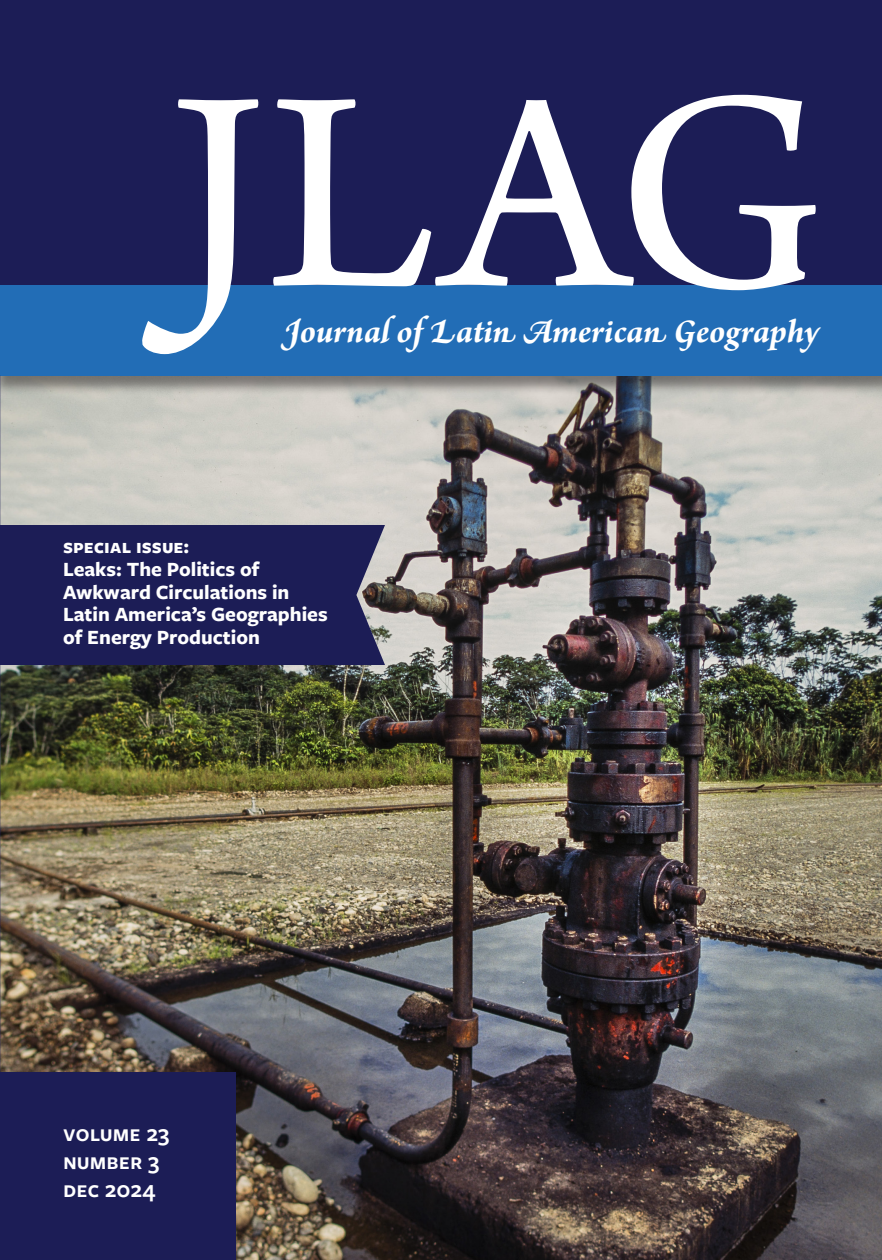
<style>
.page{position:relative;width:882px;height:1260px;background:#fff}
.page>*{position:absolute;margin:0;border:0;box-sizing:border-box;transform-origin:0 0}
.t1{font:300.12px "Arno Pro";color:#fff}
.t2{font:italic 700 35px "Arno Pro";letter-spacing:-.005em;color:#fff}
.t3{font:600 24.5px/28px "Freight Sans Pro";color:#fff}
.t4{font:700 21px/22.8px "Freight Sans Pro";color:#fff}
</style>
<div class="page">
<img style="left:0;top:396px;width:882px;height:864px">
<div style="left:0;top:1072px;width:235px;height:188px;background:#1c1d56"></div>
<div style="left:0;top:286px;width:882px;height:110px;background:#231f20;opacity:.5"></div>
<div style="left:0;top:285px;width:882px;height:91px;background:#226db6"></div>
<div style="left:0;top:0;width:882px;height:285px;background:#1c1d56"></div>
<div style="left:0;top:525px;width:385px;height:140px;background:#1c1d56"></div>
<h1 class="t1" style="left:170px;top:23px;width:658px">JLAG</h1>
<h2 class="t2" style="left:283px;top:311px;width:538px">Journal of Latin American Geography</h2>
<p class="t4" style="left:63px;top:534px;width:266px">special issue:<br>Leaks: The Politics of<br>Awkward Circulations in<br>Latin America’s Geographies of Energy Production</p>
<p class="t3" style="left:63px;top:1118px;width:108px">volume 23 number 3 dec 2024</p>
</div>
